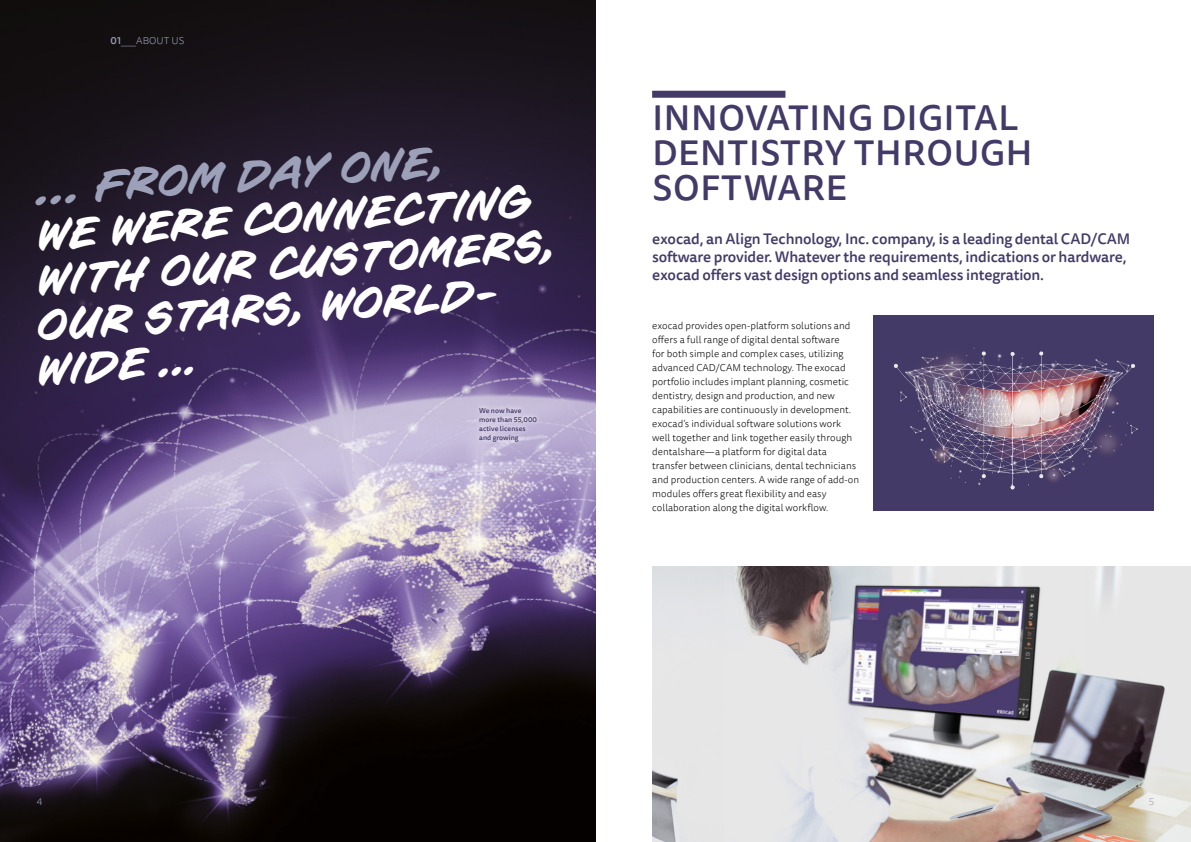
<style>
.page{position:relative;width:1191px;height:842px;background:#fff}
.page>*{position:absolute;margin:0;border:0;box-sizing:border-box;transform-origin:0 0}
.t1{font:italic 45px/45px "CC Sign Language";color:#fff}
.t2{font:italic 45px "CC Sign Language";color:#9ca0b9}
.t3{font:500 35px/35px "Tisa Sans Pro";letter-spacing:.02em;color:#433a67}
.t4{font:500 15px/18px "Tisa Sans Pro";letter-spacing:-.01em;color:#433a67}
.t5{font:300 10px/14px "Tisa Sans Pro";letter-spacing:.005em;color:#000}
.t6{font:300 10px "Tisa Sans Pro";letter-spacing:.01em;color:#9ca0b9}
.t7{font:500 7px/9px "Tisa Sans Pro";letter-spacing:.005em;color:#433a67}
.s1{font-weight:500}
</style>
<div class="page">
<img style="left:0;top:0;width:595px;height:842px">
<div style="left:873px;top:315px;width:281px;height:196px;background:#433a67"></div>
<img style="left:894px;top:347px;width:244px;height:143px">
<img style="left:652px;top:567px;width:539px;height:275px">
<svg style="left:475px;top:403px;width:67px;height:43px;background:#cdc5de"></svg>
<div style="left:652px;top:91px;width:133px;height:7px;background:#433a67"></div>
<p class="t6" style="left:111px;top:34px;width:75px"><span class="s1">01</span>___ABOUT US</p>
<h1 class="t2" style="left:34px;top:165px;width:411px;rotate:-4deg">... FROM DAY ONE,</h1>
<h1 class="t1" style="left:25px;top:214px;width:529px;rotate:-4deg">WE WERE CONNECTING<br>WITH OUR CUSTOMERS,<br>OUR STARS, WORLD-<br>WIDE …</h1>
<p class="t7" style="left:479px;top:406px;width:59px">We now have more than 55,000 active licenses and growing</p>
<h2 class="t3" style="left:652px;top:101px;width:381px">INNOVATING DIGITAL<br>DENTISTRY THROUGH<br>SOFTWARE</h2>
<h3 class="t4" style="left:652px;top:230px;width:479px">exocad, an Align Technology, Inc. company, is a leading dental CAD/CAM software provider. Whatever the requirements, indications or hardware, exocad offers vast design options and seamless integration.</h3>
<p class="t5" style="left:652px;top:319px;width:208px">exocad provides open-platform solutions and offers a full range of digital dental software<br>for both simple and complex cases, utilizing advanced CAD/CAM technology. The exocad portfolio includes implant planning, cosmetic dentistry, design and production, and new capabilities are continuously in development. exocad’s individual software solutions work well together and link together easily through dentalshare—a platform for digital data transfer between clinicians, dental technicians and production centers. A wide range of add-on modules offers great flexibility and easy collaboration along the digital workflow.</p>
<p class="t6" style="left:37px;top:795px;width:7px">4</p>
<p class="t6" style="left:1148px;top:795px;width:7px">5</p>
</div>
